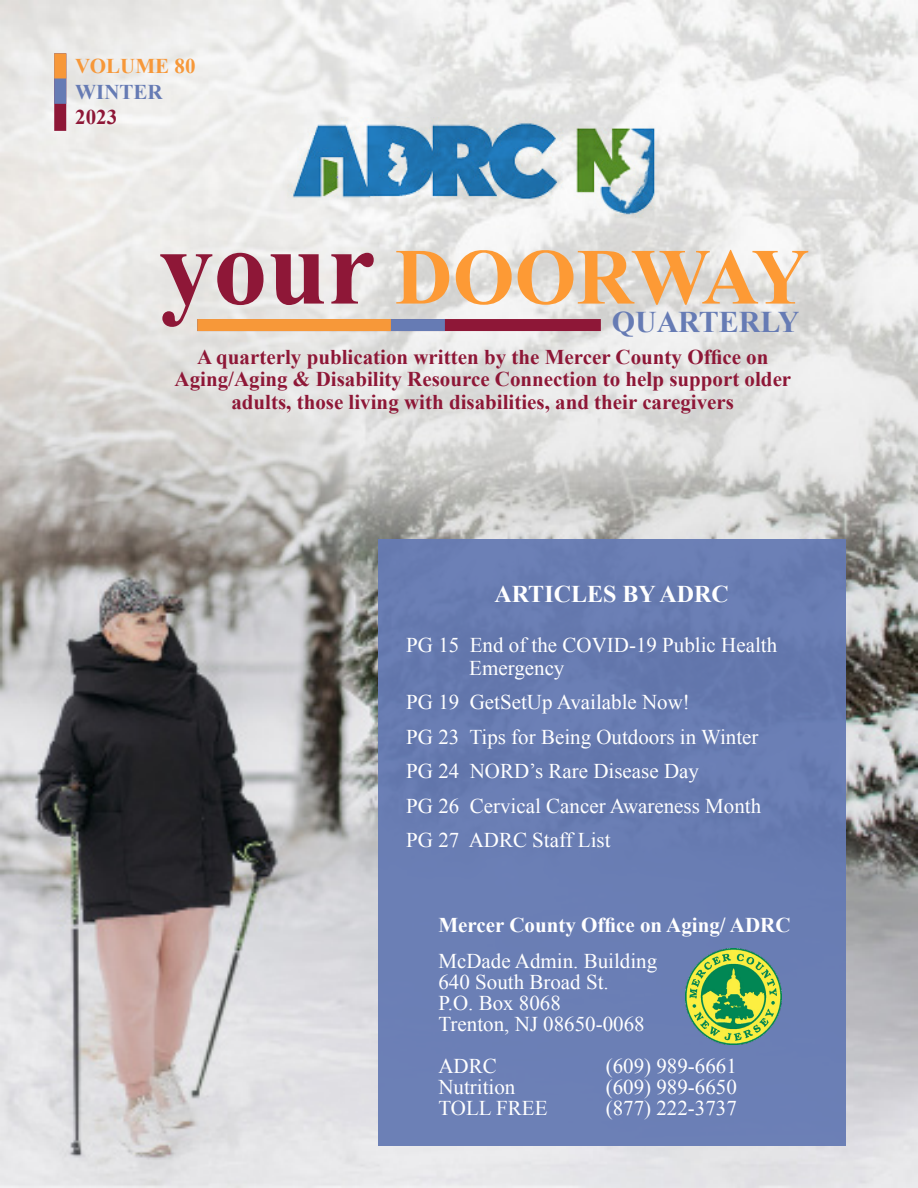
<style>
.page{position:relative;width:918px;height:1188px;background:#fff}
.page>*{position:absolute;margin:0;border:0;box-sizing:border-box;transform-origin:0 0}
.t1{font:700 79.5px "Times New Roman";letter-spacing:-.02em;color:#fd9a35}
.t2{font:700 30px "Times New Roman";color:#667bb4}
.t3{font:700 24px "Times New Roman";color:#fff}
.t4{font:21px "Times New Roman";color:#fff}
.t5{font:700 21px/22.5px "Times New Roman";color:#8e1737;text-align:center}
.t6{font:700 21px "Times New Roman";color:#fff}
.t7{font:700 21px "Times New Roman";color:#f79839}
.t8{font:700 21px "Times New Roman";color:#667bb4}
.s1{font-size:108px;color:#8e1737}
</style>
<div class="page">
<img style="left:0;top:0;width:918px;height:1188px">
<div style="left:197px;top:319px;width:404px;height:12px;background:#8e1737"></div>
<div style="left:197px;top:319px;width:248px;height:12px;background:#667bb4"></div>
<div style="left:197px;top:319px;width:194px;height:12px;background:#f79839"></div>
<div style="left:54px;top:53px;width:12px;height:78px;background:#8e1737"></div>
<div style="left:54px;top:53px;width:12px;height:51px;background:#667bb4"></div>
<div style="left:54px;top:53px;width:12px;height:25px;background:#f79839"></div>
<div style="left:378px;top:540px;width:467px;height:606px;background:#667bb4"></div>
<img style="left:686px;top:949px;width:96px;height:96px">
<img style="left:287px;top:118px;width:380px;height:99px">
<p class="t7" style="left:75px;top:52px;width:122px">VOLUME 80</p>
<p class="t8" style="left:75px;top:77px;width:89px">WINTER</p>
<p class="t5" style="left:75px;top:105px;width:44px">2023</p>
<p class="t1" style="left:159px;top:222px;width:651px"><span class="s1">your</span> DOORWAY</p>
<p class="t2" style="left:612px;top:301px;width:189px">QUARTERLY</p>
<p class="t5" style="left:175px;top:345px;width:618px">A quarterly publication written by the Mercer County Office on<br>Aging/Aging &amp; Disability Resource Connection to help support older adults, those living with disabilities, and their caregivers</p>
<p class="t3" style="left:495px;top:578px;width:236px">ARTICLES BY ADRC</p>
<p class="t4" style="left:406px;top:631px;width:372px">PG 15 End of the COVID-19 Public Health</p>
<p class="t4" style="left:469px;top:654px;width:97px">Emergency</p>
<p class="t4" style="left:406px;top:688px;width:285px">PG 19 GetSetUp Available Now!</p>
<p class="t4" style="left:406px;top:723px;width:354px">PG 23 Tips for Being Outdoors in Winter</p>
<p class="t4" style="left:406px;top:757px;width:294px">PG 24 NORD’s Rare Disease Day</p>
<p class="t4" style="left:406px;top:792px;width:356px">PG 26 Cervical Cancer Awareness Month</p>
<p class="t4" style="left:406px;top:826px;width:206px">PG 27 ADRC Staff List</p>
<p class="t6" style="left:438px;top:911px;width:354px">Mercer County Office on Aging/ ADRC</p>
<p class="t4" style="left:438px;top:946px;width:220px">McDade Admin. Building</p>
<p class="t4" style="left:438px;top:967px;width:172px">640 South Broad St.</p>
<p class="t4" style="left:438px;top:988px;width:124px">P.O. Box 8068</p>
<p class="t4" style="left:438px;top:1009px;width:208px">Trenton, NJ 08650-0068</p>
<p class="t4" style="left:438px;top:1051px;width:60px">ADRC</p>
<p class="t4" style="left:606px;top:1051px;width:133px">(609) 989-6661</p>
<p class="t4" style="left:438px;top:1072px;width:79px">Nutrition</p>
<p class="t4" style="left:606px;top:1072px;width:133px">(609) 989-6650</p>
<p class="t4" style="left:438px;top:1093px;width:111px">TOLL FREE</p>
<p class="t4" style="left:606px;top:1093px;width:133px">(877) 222-3737</p>
</div>
